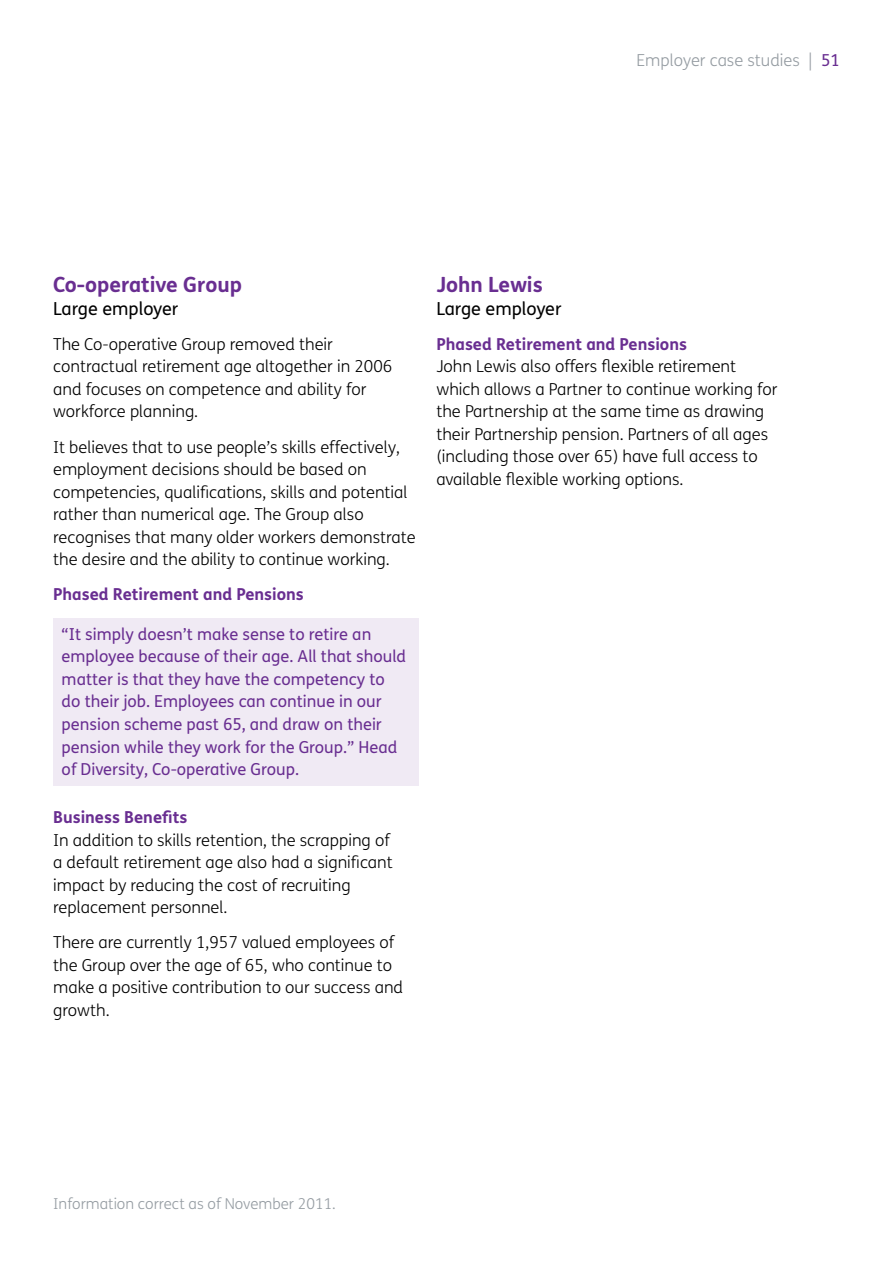
<style>
.page{position:relative;width:893px;height:1263px;background:#fff}
.page>*{position:absolute;margin:0;border:0;box-sizing:border-box;transform-origin:0 0}
.COMPANY_HEADER{font:700 21px "FS Me";color:#692e91}
.COMPANY_HEADER-2{font:18px "FS Me";color:#000}
.BODY{font:300 16.5px/22.5px "FS Me";color:#000}
.CROSSHEAD{font:300 16.5px/22.5px "FS Me";color:#000}
.PULLQUOTE{font:16.5px/22.5px "FS Me";color:#692e91}
.CROSSHEAD-2{font:700 16.5px "FS Me";color:#692e91}
.t1{font:300 16.5px "FS Me";color:#959ca2}
.t2{font:300 15px "FS Me";color:#959ca2}
.s1{font-weight:400;color:#692e91}
.s2{font-weight:700;color:#692e91}
</style>
<div class="page">
<div style="left:53px;top:618px;width:365px;height:168px;background:#f0eaf4"></div>
<p class="t1" style="left:636px;top:48px;width:205px">Employer case studies | <span class="s1">51</span></p>
<p class="COMPANY_HEADER" style="left:53px;top:268px;width:190px">Co-operative Group</p>
<p class="COMPANY_HEADER-2" style="left:53px;top:296px;width:127px">Large employer</p>
<p class="BODY" style="left:53px;top:332px;width:341px">The Co-operative Group removed their contractual retirement age altogether in 2006 and focuses on competence and ability for workforce planning.</p>
<p class="BODY" style="left:53px;top:435px;width:364px">It believes that to use people’s skills effectively, employment decisions should be based on competencies, qualifications, skills and potential rather than numerical age. The Group also recognises that many older workers demonstrate the desire and the ability to continue working.</p>
<p class="CROSSHEAD-2" style="left:53px;top:582px;width:252px">Phased Retirement and Pensions</p>
<p class="PULLQUOTE" style="left:62px;top:623px;width:346px">“It simply doesn’t make sense to retire an employee because of their age. All that should matter is that they have the competency to do their job. Employees can continue in our pension scheme past 65, and draw on their pension while they work for the Group.” Head of Diversity, Co-operative Group.</p>
<p class="CROSSHEAD" style="left:53px;top:805px;width:341px"><span class="s2">Business Benefits<br></span>In addition to skills retention, the scrapping of a default retirement age also had a significant impact by reducing the cost of recruiting replacement personnel.</p>
<p class="BODY" style="left:53px;top:931px;width:352px">There are currently 1,957 valued employees of the Group over the age of 65, who continue to make a positive contribution to our success and growth.</p>
<p class="COMPANY_HEADER" style="left:436px;top:268px;width:108px">John Lewis</p>
<p class="COMPANY_HEADER-2" style="left:436px;top:296px;width:127px">Large employer</p>
<p class="CROSSHEAD" style="left:436px;top:332px;width:343px"><span class="s2">Phased Retirement and Pensions<br></span>John Lewis also offers flexible retirement which allows a Partner to continue working for the Partnership at the same time as drawing their Partnership pension. Partners of all ages (including those over 65) have full access to available flexible working options.</p>
<p class="t2" style="left:53px;top:1194px;width:284px">Information correct as of November 2011.</p>
</div>
